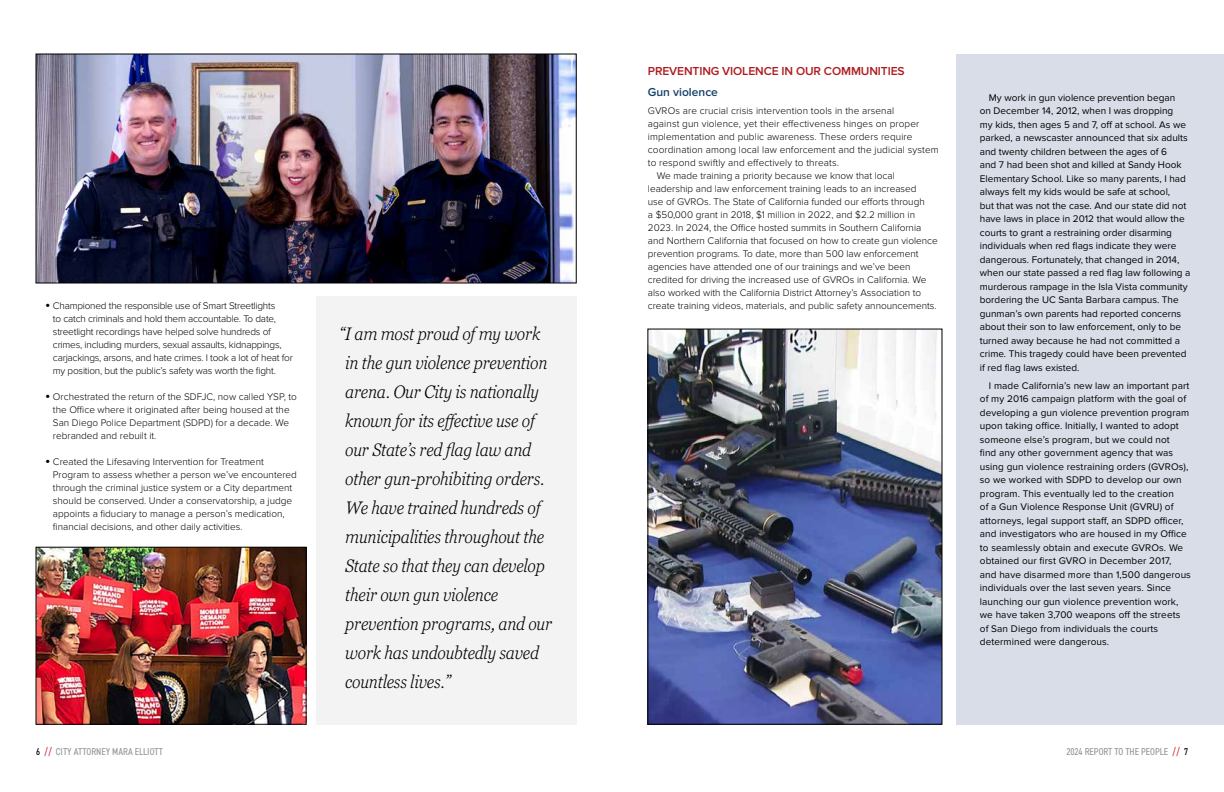
<style>
.page{position:relative;width:1224px;height:792px;background:#fff}
.page>*{position:absolute;margin:0;border:0;box-sizing:border-box;transform-origin:0 0}
.t1{font:italic 300 condensed 18px/29px "Georgia Pro";letter-spacing:-.01em;color:#000}
.t2{font:600 12px "Proxima Nova";letter-spacing:-.01em;color:#ae1b1f}
.t3{font:600 12px "Proxima Nova";color:#15406a}
.t4{font:10px/13.5px "Proxima Nova";color:#000}
.t5{font:300 10px/13px "Proxima Nova";color:#000}
.t6{font:300 10px/13px "Proxima Nova";letter-spacing:-.02em;color:#000}
.t7{font:condensed 10px "DIN2014";color:#939598}
.s1{font-weight:400;font-size:15px}
.s2{color:#000}
.s3{color:#d2232a}
</style>
<div class="page">
<div style="left:956px;top:54px;width:268px;height:671px;background:#d9dde8"></div>
<div style="left:316px;top:296px;width:260px;height:429px;background:#f3f3f3"></div>
<img style="left:38px;top:56px;width:536px;height:225px">
<div style="left:36px;top:54px;width:540px;height:229px;border:1px solid #000"></div>
<img style="left:38px;top:549px;width:266px;height:173px">
<div style="left:36px;top:547px;width:270px;height:177px;border:1px solid #000"></div>
<img style="left:650px;top:331px;width:290px;height:391px">
<div style="left:648px;top:329px;width:294px;height:395px;border:1px solid #000"></div>
<p class="t6" style="left:53px;top:299px;width:241px;text-indent:-8px"><span class="s1">•</span> Championed the responsible use of Smart Streetlights<br>to catch criminals and hold them accountable. To date, streetlight recordings have helped solve hundreds of crimes, including murders, sexual assaults, kidnappings, carjackings, arsons, and hate crimes. I took a lot of heat for my position, but the public’s safety was worth the fight.</p>
<p class="t5" style="left:53px;top:390px;width:246px;text-indent:-8px"><span class="s1">•</span> Orchestrated the return of the SDFJC, now called YSP, to the Office where it originated after being housed at the San Diego Police Department (SDPD) for a decade. We rebranded and rebuilt it.</p>
<p class="t5" style="left:53px;top:455px;width:246px;text-indent:-8px"><span class="s1">•</span> Created the Lifesaving Intervention for Treatment Program to assess whether a person we’ve encountered through the criminal justice system or a City department should be conserved. Under a conservatorship, a judge appoints a fiduciary to manage a person’s medication, financial decisions, and other daily activities.</p>
<p class="t1" style="left:345px;top:319px;width:208px;text-indent:-6px">“I am most proud of my work in the gun violence prevention arena. Our City is nationally known for its effective use of our State’s red flag law and other gun-prohibiting orders.<br>We have trained hundreds of municipalities throughout the<br>State so that they can develop their own gun violence prevention programs, and our work has undoubtedly saved countless lives.”</p>
<p class="t2" style="left:648px;top:64px;width:258px">PREVENTING VIOLENCE IN OUR COMMUNITIES</p>
<p class="t3" style="left:648px;top:85px;width:72px">Gun violence</p>
<p class="t5" style="left:648px;top:104px;width:248px">GVROs are crucial crisis intervention tools in the arsenal</p>
<p class="t5" style="left:648px;top:117px;width:273px">against gun violence, yet their effectiveness hinges on proper</p>
<p class="t5" style="left:648px;top:130px;width:266px">implementation and public awareness. These orders require</p>
<p class="t5" style="left:648px;top:143px;width:292px">coordination among local law enforcement and the judicial system</p>
<p class="t5" style="left:648px;top:156px;width:193px">to respond swiftly and effectively to threats.</p>
<p class="t5" style="left:657px;top:169px;width:240px">We made training a priority because we know that local</p>
<p class="t5" style="left:648px;top:182px;width:270px">leadership and law enforcement training leads to an increased</p>
<p class="t5" style="left:648px;top:195px;width:278px">use of GVROs. The State of California funded our efforts through</p>
<p class="t5" style="left:648px;top:208px;width:269px">a $50,000 grant in 2018, $1 million in 2022, and $2.2 million in</p>
<p class="t5" style="left:648px;top:221px;width:275px">2023. In 2024, the Office hosted summits in Southern California</p>
<p class="t5" style="left:648px;top:234px;width:292px">and Northern California that focused on how to create gun violence</p>
<p class="t5" style="left:648px;top:247px;width:272px">prevention programs. To date, more than 500 law enforcement</p>
<p class="t5" style="left:648px;top:260px;width:264px">agencies have attended one of our trainings and we’ve been</p>
<p class="t5" style="left:648px;top:273px;width:280px">credited for driving the increased use of GVROs in California. We</p>
<p class="t5" style="left:648px;top:286px;width:275px">also worked with the California District Attorney’s Association to</p>
<p class="t5" style="left:648px;top:299px;width:290px">create training videos, materials, and public safety announcements.</p>
<p class="t4" style="left:980px;top:91px;width:212px;text-indent:9px">My work in gun violence prevention began<br>on December 14, 2012, when I was dropping<br>my kids, then ages 5 and 7, off at school. As we parked, a newscaster announced that six adults and twenty children between the ages of 6<br>and 7 had been shot and killed at Sandy Hook Elementary School. Like so many parents, I had always felt my kids would be safe at school,<br>but that was not the case. And our state did not have laws in place in 2012 that would allow the courts to grant a restraining order disarming individuals when red flags indicate they were dangerous. Fortunately, that changed in 2014, when our state passed a red flag law following a murderous rampage in the Isla Vista community bordering the UC Santa Barbara campus. The gunman’s own parents had reported concerns about their son to law enforcement, only to be turned away because he had not committed a crime. This tragedy could have been prevented if red flag laws existed.</p>
<p class="t4" style="left:980px;top:379px;width:213px;text-indent:9px">I made California’s new law an important part of my 2016 campaign platform with the goal of developing a gun violence prevention program upon taking office. Initially, I wanted to adopt someone else’s program, but we could not<br>find any other government agency that was using gun violence restraining orders (GVROs), so we worked with SDPD to develop our own program. This eventually led to the creation<br>of a Gun Violence Response Unit (GVRU) of attorneys, legal support staff, an SDPD officer, and investigators who are housed in my Office to seamlessly obtain and execute GVROs. We obtained our first GVRO in December 2017,<br>and have disarmed more than 1,500 dangerous individuals over the last seven years. Since launching our gun violence prevention work, we have taken 3,700 weapons off the streets of San Diego from individuals the courts determined were dangerous.</p>
<p class="t7" style="left:36px;top:745px;width:128px"><span class="s2">6</span> <span class="s3">//</span> CITY ATTORNEY MARA ELLIOTT</p>
<p class="t7" style="left:1066px;top:745px;width:123px">2024 REPORT TO THE PEOPLE <span class="s3">//</span> <span class="s2">7</span></p>
</div>
